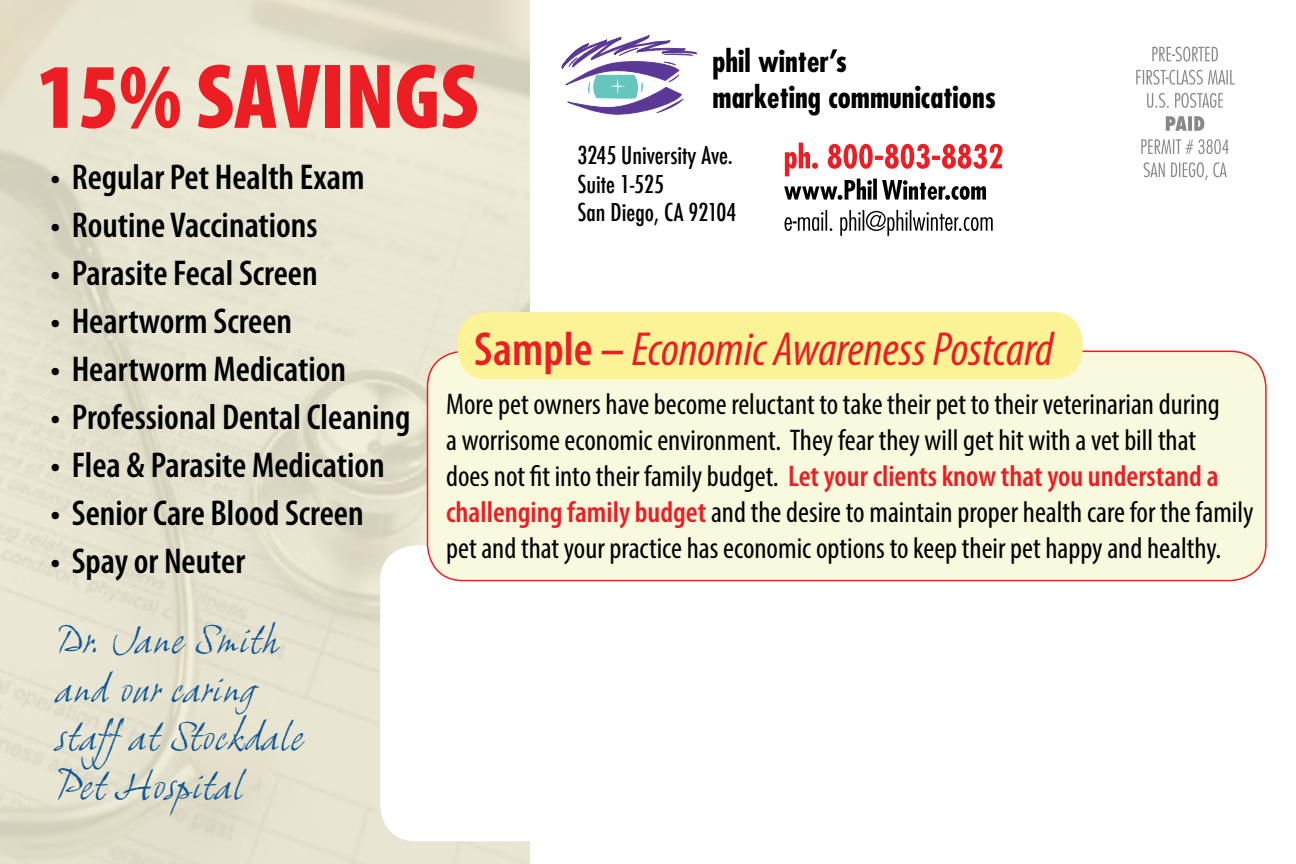
<style>
.page{position:relative;width:1296px;height:864px;background:#fff}
.page>*{position:absolute;margin:0;border:0;box-sizing:border-box;transform-origin:0 0}
.t1{font:900 condensed 93px "Myriad Pro";color:#ed1d24}
.t2{font:italic condensed 48px "Myriad Pro";color:#ed1d24}
.t3{font:italic 37.8px/48.6px "Grimshaw Hand ITC";color:#0f5696}
.t4{font:600 condensed 36px "Myriad Pro";color:#000}
.t5{font:condensed 30px/36px "Myriad Pro";color:#000}
.t6{font:700 condensed 30px/36px "Futura";color:#000}
.t7{font:500 condensed 24px/28.8px "Futura";color:#000}
.s1{font-weight:600;font-style:normal}
.s2{font-weight:600;color:#ed1d24}
</style>
<div class="page">
<img style="left:0;top:0;width:530px;height:864px">
<div style="left:380px;top:545px;width:858px;height:296px;background:#fff;border-radius:36px"></div>
<svg style="left:785px;top:210px;width:208px;height:26px"></svg>
<svg style="left:784px;top:143px;width:218px;height:57px"></svg>
<div style="left:428px;top:351px;width:838px;height:230px;background:#f9f9dd;border-radius:36px"></div>
<div style="left:427px;top:351px;width:840px;height:230px;border:2px solid #ed1d24;border-radius:36px"></div>
<div style="left:457px;top:312px;width:626px;height:68px;background:#fbf395;border-radius:30px"></div>
<svg style="left:561px;top:35px;width:137px;height:80px"></svg>
<svg style="left:1144px;top:162px;width:83px;height:18px"></svg>
<svg style="left:1141px;top:139px;width:88px;height:15px"></svg>
<svg style="left:1166px;top:116px;width:38px;height:15px"></svg>
<svg style="left:1147px;top:93px;width:76px;height:15px"></svg>
<svg style="left:1136px;top:70px;width:99px;height:15px"></svg>
<svg style="left:1152px;top:47px;width:66px;height:15px"></svg>
<p class="t6" style="left:712px;top:43px;width:285px">phil winter’s<br>marketing communications</p>
<p class="t7" style="left:578px;top:141px;width:160px">3245 University Ave.<br>Suite 1-525<br>San Diego, CA 92104</p>
<h1 class="t1" style="left:37px;top:37px;width:443px">15% SAVINGS</h1>
<p class="t4" style="left:51px;top:155px;width:316px">• Regular Pet Health Exam</p>
<p class="t4" style="left:51px;top:203px;width:269px">• Routine Vaccinations</p>
<p class="t4" style="left:51px;top:251px;width:269px">• Parasite Fecal Screen</p>
<p class="t4" style="left:51px;top:299px;width:243px">• Heartworm Screen</p>
<p class="t4" style="left:51px;top:347px;width:297px">• Heartworm Medication</p>
<p class="t4" style="left:51px;top:395px;width:361px">• Professional Dental Cleaning</p>
<p class="t4" style="left:51px;top:443px;width:336px">• Flea &amp; Parasite Medication</p>
<p class="t4" style="left:51px;top:491px;width:315px">• Senior Care Blood Screen</p>
<p class="t4" style="left:51px;top:539px;width:196px">• Spay or Neuter</p>
<h2 class="t2" style="left:474px;top:320px;width:581px"><span class="s1">Sample –</span> Economic Awareness Postcard</h2>
<p class="t5" style="left:446px;top:385px;width:809px">More pet owners have become reluctant to take their pet to their veterinarian during<br>a worrisome economic environment. They fear they will get hit with a vet bill that<br>does not fit into their family budget. <span class="s2">Let your clients know that you understand a challenging family budget</span> and the desire to maintain proper health care for the family pet and that your practice has economic options to keep their pet happy and healthy.</p>
<p class="t3" style="left:56px;top:615px;width:250px">Dr. Jane Smith and our caring staffat Stockdale<br>Pet Hospital</p>
</div>
